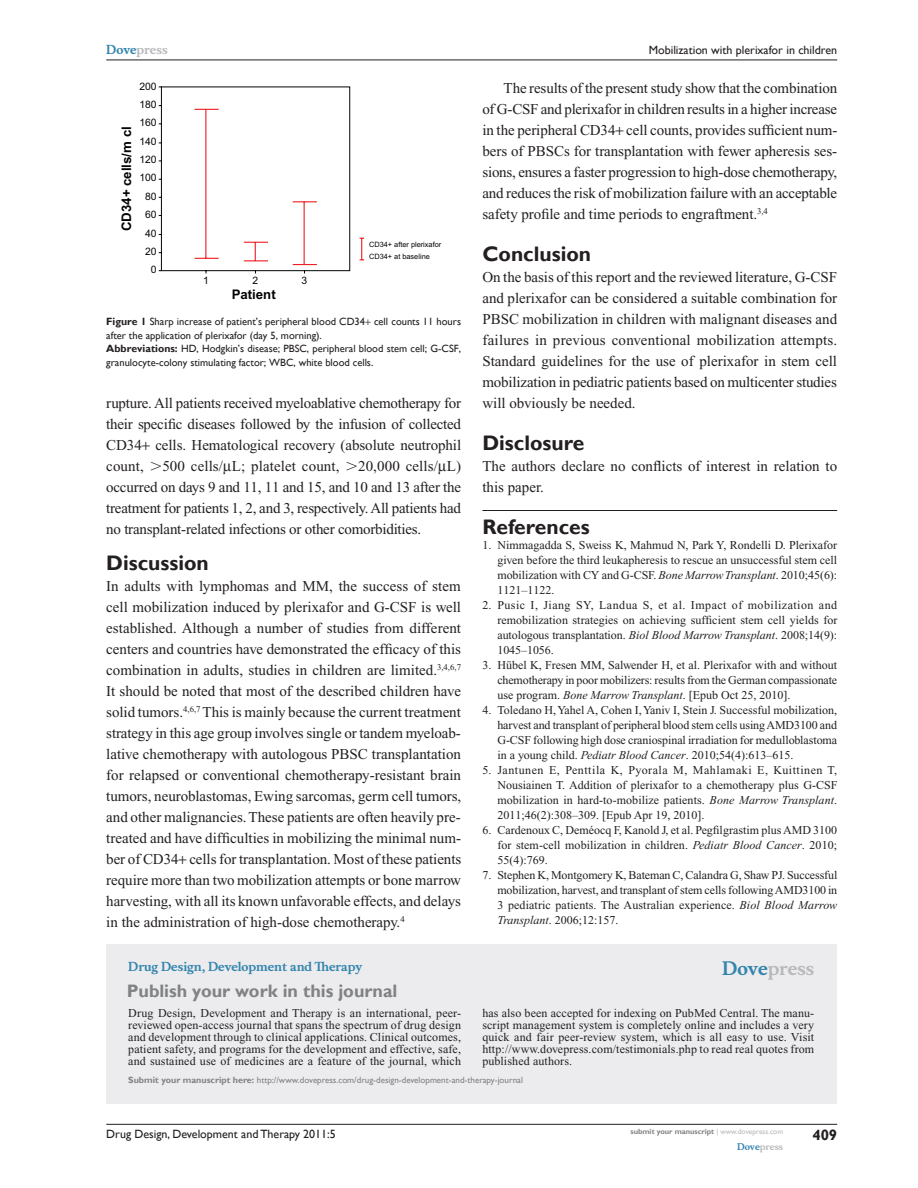
<style>
.page{position:relative;width:918px;height:1188px;background:#fff}
.page>*{position:absolute;margin:0;border:0;box-sizing:border-box;transform-origin:0 0}
.t1{font:700 21px "Gill Sans";color:#231f20}
.t2{font:700 18px "Gill Sans";color:#808285}
.t3{font:700 18px "Musee";color:#b8b9bc}
.t4{font:15px/21px "Times New Roman";letter-spacing:-.005em;color:#231f20;text-align:justify}
.t5{font:700 15px "Gill Sans";color:#231f20}
.t6{font:700 13.2px "Arial";color:#040503}
.t7{font:12px/15px "Times New Roman";color:#231f20;text-align:justify}
.t8{font:12px "Gill Sans";color:#231f20}
.t9{font:700 12px "Musee";color:#3485ae}
.t10{font:700 12px "Musee";color:#b8b9bc}
.t11{font:10.5px/13.5px "Gill Sans";color:#231f20}
.t12{font:10.35px/18.5px "Arial";color:#040503;text-align:right}
.t13{font:9px "Gill Sans";color:#808285}
.t14{font:700 9px "Musee";color:#b8b9bc}
.t15{font:700 7.5px "Gill Sans";color:#808285}
.t16{font:7.35px/12px "Arial";color:#040503}
.s1{color:#3485ae}
.s2{font-weight:700}
.s3{font-family:"Mathematical Pi One"}
.s4{font-style:italic}
.s5{font-weight:400;color:#b8b9bc}
</style>
<div class="page">
<div style="left:106px;top:944px;width:731px;height:159px;background:#ececee"></div>
<hr style="left:106px;top:1124px;width:731px;height:1px;background:#231f20">
<hr style="left:106px;top:60px;width:731px;height:1px;background:#231f20">
<hr style="left:482px;top:510px;width:355px;height:1px;background:#231f20">
<svg style="left:360px;top:238px;width:4px;height:22px"></svg>
<svg style="left:158px;top:86px;width:192px;height:188px"></svg>
<p class="t10" style="left:106px;top:43px;width:63px"><span class="s1">Dove</span>press</p>
<p class="t6" style="left:119px;top:231px;width:106px;rotate:-90deg">CD34+ cells/m cl</p>
<p class="t12" style="left:139px;top:77px;width:19px">200<br>180<br>160<br>140<br>120<br>100<br>80<br>60<br>40<br>20<br>0</p>
<p class="t12" style="left:203px;top:271px;width:7px">1</p>
<p class="t12" style="left:253px;top:271px;width:7px">2</p>
<p class="t12" style="left:302px;top:271px;width:7px">3</p>
<p class="t6" style="left:232px;top:287px;width:46px">Patient</p>
<p class="t16" style="left:369px;top:238px;width:74px">CD34+ after plerixafor<br>CD34+ at baseline</p>
<p class="t11" style="left:106px;top:315px;width:356px"><span class="s2">Figure 1</span> Sharp increase of patient’s peripheral blood CD34 cell counts 11 hours after the application of plerixafor (day 5, morning).<br><span class="s2">Abbreviations:</span> HD, Hodgkin’s disease; PBSC, peripheral blood stem cell; G-CSF, granulocyte-colony stimulating factor; WBC, white blood cells.</p>
<p class="t4" style="left:106px;top:393px;width:356px">rupture. All patients received myeloablative chemotherapy for their specific diseases followed by the infusion of collected CD34 cells. Hematological recovery (absolute neutrophil count, <span class="s3">.</span>500 cells/ L; platelet count, <span class="s3">.</span>20,000 cells/ L) occurred on days 9 and 11, 11 and 15, and 10 and 13 after the treatment for patients 1, 2, and 3, respectively. All patients had no transplant-related infections or other comorbidities.</p>
<h1 class="t1" style="left:106px;top:551px;width:104px">Discussion</h1>
<p class="t4" style="left:106px;top:576px;width:357px">In adults with lymphomas and MM, the success of stem cell mobilization induced by plerixafor and G-CSF is well established. Although a number of studies from different centers and countries have demonstrated the efficacy of this combination in adults, studies in children are limited.<sup>3,4,6,7<br></sup>It should be noted that most of the described children have solid tumors.<sup>4,6,7</sup> This is mainly because the current treatment strategy in this age group involves single or tandem myeloab&shy;lative chemotherapy with autologous PBSC transplantation for relapsed or conventional chemotherapy-resistant brain tumors, neuroblastomas, Ewing sarcomas, germ cell tumors, and other malignancies. These patients are often heavily pre&shy;treated and have difficulties in mobilizing the minimal num&shy;ber of CD34 cells for transplantation. Most of these patients require more than two mobilization attempts or bone marrow harvesting, with all its known unfavorable effects, and delays in the administration of high-dose chemotherapy.<sup>4</sup></p>
<p class="t9" style="left:128px;top:959px;width:236px">Drug Design, Development and Therapy</p>
<p class="t2" style="left:127px;top:980px;width:272px">Publish your work in this journal</p>
<p class="t8" style="left:649px;top:43px;width:190px">Mobilization with plerixafor in children</p>
<p class="t4" style="left:482px;top:77px;width:356px;text-indent:21px">The results of the present study show that the combination of G-CSF and plerixafor in children results in a higher increase in the peripheral CD34 cell counts, provides sufficient num&shy;bers of PBSCs for transplantation with fewer apheresis ses&shy;sions, ensures a faster progression to high-dose chemotherapy, and reduces the risk of mobilization failure with an acceptable safety profile and time periods to engraftment.<sup>3,4</sup></p>
<h1 class="t1" style="left:482px;top:241px;width:110px">Conclusion</h1>
<p class="t4" style="left:482px;top:266px;width:356px">On the basis of this report and the reviewed literature, G-CSF and plerixafor can be considered a suitable combination for PBSC mobilization in children with malignant diseases and failures in previous conventional mobilization attempts.<br>Standard guidelines for the use of plerixafor in stem cell mobilization in pediatric patients based on multicenter studies will obviously be needed.</p>
<h1 class="t1" style="left:482px;top:430px;width:103px">Disclosure</h1>
<p class="t4" style="left:482px;top:455px;width:356px">The authors declare no conflicts of interest in relation to this paper.</p>
<h1 class="t1" style="left:482px;top:514px;width:109px">References</h1>
<p class="t7" style="left:497px;top:537px;width:341px;text-indent:-15px">1. Nimmagadda S, Sweiss K, Mahmud N, Park Y, Rondelli D. Plerixafor given before the third leukapheresis to rescue an unsuccessful stem cell mobilization with CY and G-CSF. <span class="s4">Bone Marrow Transplant</span>. 2010;45(6):<br>1121–1122.</p>
<p class="t7" style="left:497px;top:597px;width:342px;text-indent:-15px">2. Pusic I, Jiang SY, Landua S, et al. Impact of mobilization and remobilization strategies on achieving sufficient stem cell yields for autologous transplantation. <span class="s4">Biol Blood Marrow Transplant</span>. 2008;14(9):<br>1045–1056.</p>
<p class="t7" style="left:497px;top:657px;width:341px;text-indent:-15px">3. Hübel K, Fresen MM, Salwender H, et al. Plerixafor with and without chemotherapy in poor mobilizers: results from the German compassionate use program. <span class="s4">Bone Marrow Transplant</span>. [Epub Oct 25, 2010].</p>
<p class="t7" style="left:497px;top:702px;width:341px;text-indent:-15px">4. Toledano H, Yahel A, Cohen I, Yaniv I, Stein J. Successful mobilization, harvest and transplant of peripheral blood stem cells using AMD3100 and G-CSF following high dose craniospinal irradiation for medulloblastoma in a young child. <span class="s4">Pediatr Blood Cancer</span>. 2010;54(4):613–615.</p>
<p class="t7" style="left:497px;top:762px;width:342px;text-indent:-15px">5. Jantunen E, Penttila K, Pyorala M, Mahlamaki E, Kuittinen T, Nousiainen T. Addition of plerixafor to a chemotherapy plus G-CSF mobilization in hard-to-mobilize patients. <span class="s4">Bone Marrow Transplant</span>.<br>2011;46(2):308–309. [Epub Apr 19, 2010].</p>
<p class="t7" style="left:497px;top:822px;width:341px;text-indent:-15px">6. Cardenoux C, Deméocq F, Kanold J, et al. Pegfilgrastim plus AMD 3100 for stem-cell mobilization in children. <span class="s4">Pediatr Blood Cancer</span>. 2010; 55(4):769.</p>
<p class="t7" style="left:497px;top:867px;width:341px;text-indent:-15px">7. Stephen K, Montgomery K, Bateman C, Calandra G, Shaw PJ. Successful mobilization, harvest, and transplant of stem cells following AMD3100 in 3 pediatric patients. The Australian experience. <span class="s4">Biol Blood Marrow Transplant</span>. 2006;12:157.</p>
<p class="t3" style="left:722px;top:958px;width:94px"><span class="s1">Dove</span>press</p>
<p class="t7" style="left:128px;top:1007px;width:334px;line-height:12px">Drug Design, Development and Therapy is an international, peer&shy;reviewed open-access journal that spans the spectrum of drug design and development through to clinical applications. Clinical outcomes, patient safety, and programs for the development and effective, safe, and sustained use of medicines are a feature of the journal, which</p>
<p class="t7" style="left:482px;top:1007px;width:333px;line-height:12px">has also been accepted for indexing on PubMed Central. The manu&shy;script management system is completely online and includes a very quick and fair peer-review system, which is all easy to use. Visit http://www.dovepress.com/testimonials.php to read real quotes from published authors.</p>
<p class="t13" style="left:128px;top:1075px;width:396px"><span class="s2">Submit your manuscript here:</span> http://www.dovepress.com/drug-design-development-and-therapy-journal</p>
<p class="t8" style="left:106px;top:1127px;width:231px">Drug Design, Development and Therapy 2011:5</p>
<p class="t15" style="left:631px;top:1127px;width:154px">submit your manuscript <span class="s5">| www.dovepress.com</span></p>
<p class="t14" style="left:737px;top:1141px;width:48px"><span class="s1">Dove</span>press</p>
<p class="t5" style="left:812px;top:1126px;width:26px">409</p>
</div>
